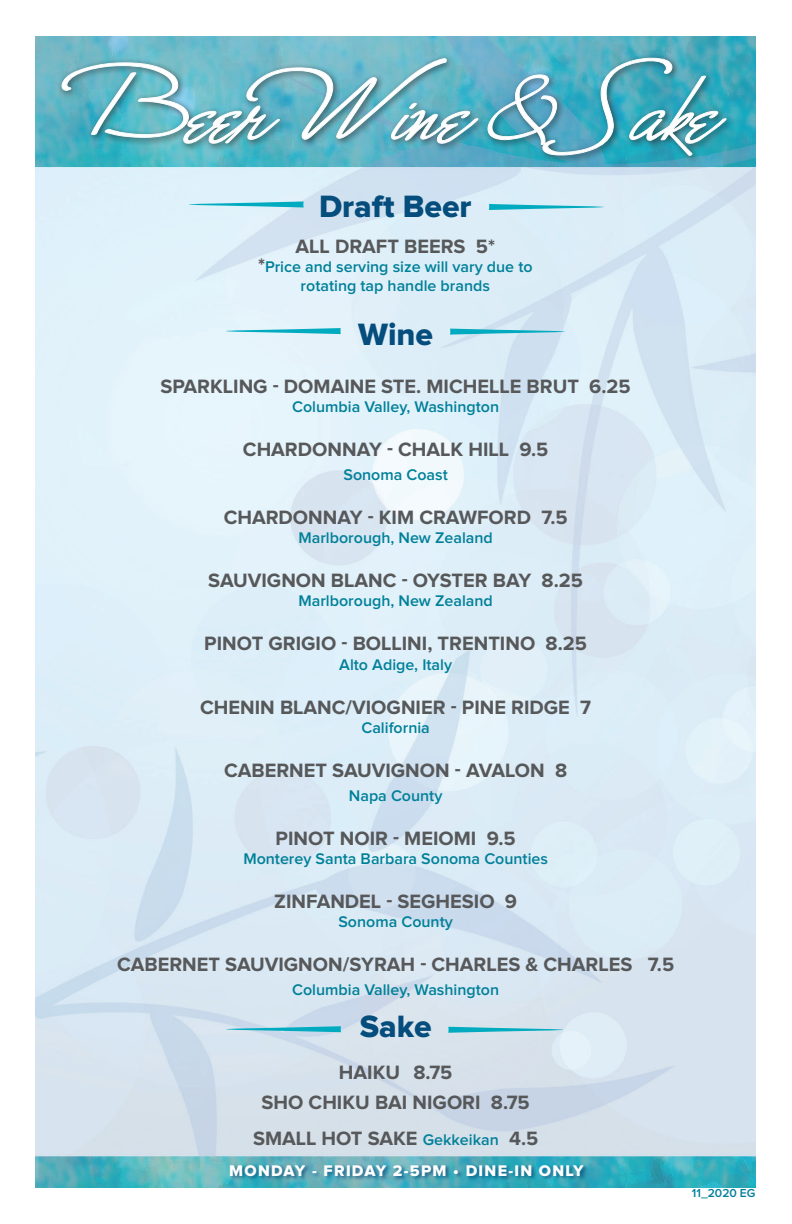
<style>
.page{position:relative;width:792px;height:1224px;background:#fff}
.page>*{position:absolute;margin:0;border:0;box-sizing:border-box;transform-origin:0 0}
.t1{font:32px "Proxima Nova Extrabld";color:#044d7c}
.t2{font:700 20px "Proxima Nova";color:#57585a}
.t3{font:600 16px/19.2px "Proxima Nova";color:#008099;text-align:center}
.t4{font:16px "Proxima Nova Extrabld";letter-spacing:.08em;color:#fff}
.t5{font:600 12px "Proxima Nova";color:#008099}
.s1{font-weight:700;font-size:20px;color:#57585a}
.s2{font-weight:600;font-size:16px;color:#008099}
</style>
<div class="page">
<img style="left:36px;top:36px;width:720px;height:1152px">
<svg style="left:189px;top:201px;width:115px;height:6px"></svg>
<svg style="left:489px;top:204px;width:114px;height:6px"></svg>
<div style="left:230px;top:1164px;width:359px;height:18px;background:#044d7c;opacity:.75"></div>
<svg style="left:226px;top:328px;width:115px;height:6px"></svg>
<svg style="left:450px;top:329px;width:115px;height:6px"></svg>
<svg style="left:226px;top:1026px;width:115px;height:6px"></svg>
<svg style="left:448px;top:1027px;width:115px;height:6px"></svg>
<div style="left:57px;top:53px;width:678px;height:111px;background:#231f20;opacity:.75"></div>
<svg style="left:62px;top:58px;width:665px;height:98px;background:#6bb5c4"></svg>
<p class="t1" style="left:319px;top:192px;width:154px">Draft Beer</p>
<p class="t2" style="left:296px;top:237px;width:201px">ALL DRAFT BEERS 5*</p>
<p class="t3" style="left:258px;top:258px;width:276px"><span class="s1">*</span>Price and serving size will vary due to rotating tap handle brands</p>
<p class="t1" style="left:358px;top:319px;width:76px">Wine</p>
<p class="t2" style="left:161px;top:377px;width:472px">SPARKLING - DOMAINE STE. MICHELLE BRUT 6.25</p>
<p class="t3" style="left:292px;top:398px;width:209px">Columbia Valley, Washington</p>
<p class="t2" style="left:243px;top:440px;width:307px">CHARDONNAY - CHALK HILL 9.5</p>
<p class="t3" style="left:343px;top:466px;width:106px">Sonoma Coast</p>
<p class="t2" style="left:224px;top:508px;width:345px">CHARDONNAY - KIM CRAWFORD 7.5</p>
<p class="t3" style="left:298px;top:529px;width:196px">Marlborough, New Zealand</p>
<p class="t2" style="left:208px;top:571px;width:376px">SAUVIGNON BLANC - OYSTER BAY 8.25</p>
<p class="t3" style="left:298px;top:592px;width:196px">Marlborough, New Zealand</p>
<p class="t2" style="left:204px;top:635px;width:384px">PINOT GRIGIO - BOLLINI, TRENTINO 8.25</p>
<p class="t3" style="left:339px;top:655px;width:114px">Alto Adige, Italy</p>
<p class="t2" style="left:200px;top:698px;width:392px">CHENIN BLANC/VIOGNIER - PINE RIDGE 7</p>
<p class="t3" style="left:361px;top:718px;width:70px">California</p>
<p class="t2" style="left:224px;top:761px;width:345px">CABERNET SAUVIGNON - AVALON 8</p>
<p class="t3" style="left:349px;top:786px;width:95px">Napa County</p>
<p class="t2" style="left:276px;top:829px;width:242px">PINOT NOIR - MEIOMI 9.5</p>
<p class="t3" style="left:243px;top:850px;width:306px">Monterey Santa Barbara Sonoma Counties</p>
<p class="t2" style="left:274px;top:892px;width:244px">ZINFANDEL - SEGHESIO 9</p>
<p class="t3" style="left:338px;top:913px;width:116px">Sonoma County</p>
<p class="t2" style="left:117px;top:955px;width:558px">CABERNET SAUVIGNON/SYRAH - CHARLES &amp; CHARLES 7.5</p>
<p class="t3" style="left:292px;top:981px;width:209px">Columbia Valley, Washington</p>
<p class="t1" style="left:360px;top:1012px;width:73px">Sake</p>
<p class="t2" style="left:339px;top:1063px;width:115px">HAIKU 8.75</p>
<p class="t2" style="left:262px;top:1093px;width:270px">SHO CHIKU BAI NIGORI 8.75</p>
<p class="t2" style="left:253px;top:1129px;width:287px">SMALL HOT SAKE <span class="s2">Gekkeikan</span> 4.5</p>
<p class="t4" style="left:229px;top:1163px;width:356px">MONDAY - FRIDAY 2-5PM • DINE-IN ONLY</p>
<p class="t5" style="left:692px;top:1188px;width:65px">11_2020 EG</p>
</div>
